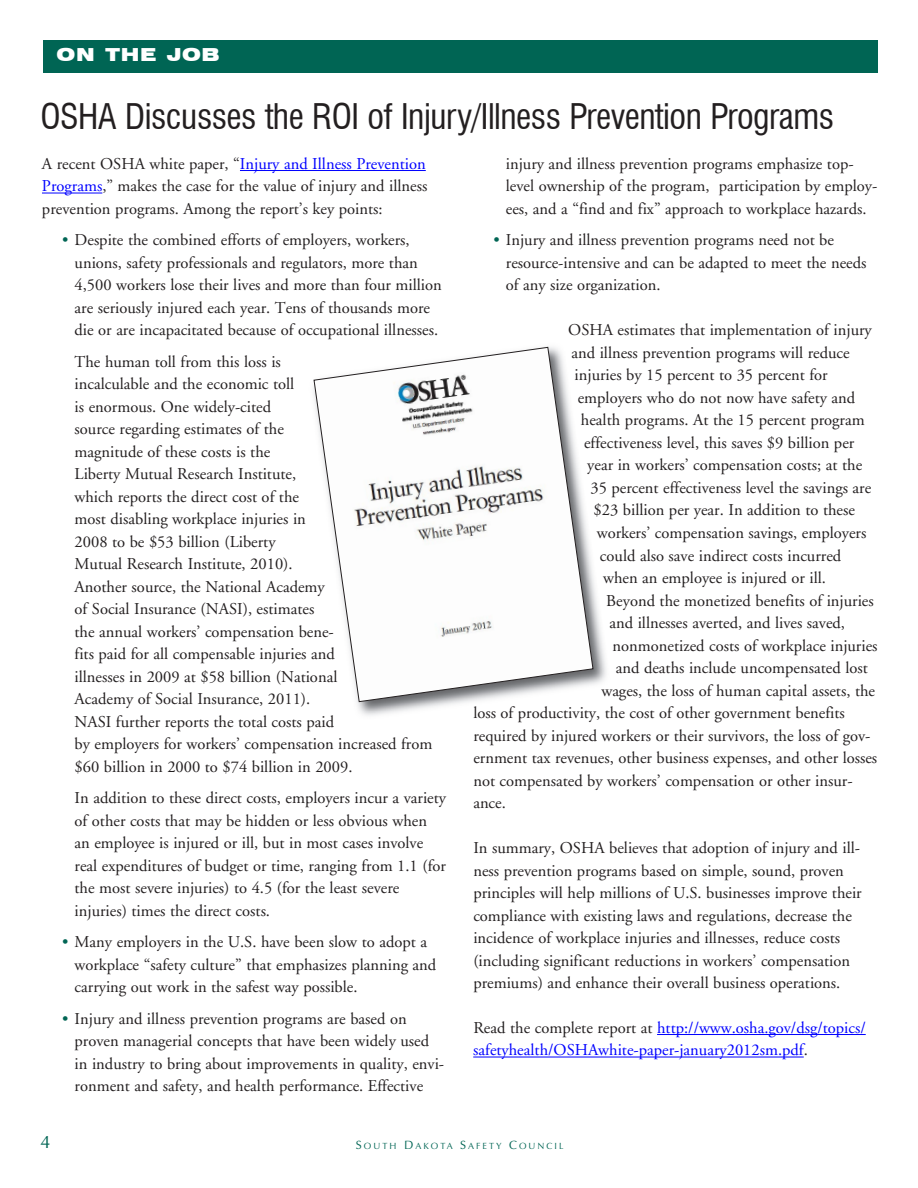
<style>
.page{position:relative;width:918px;height:1188px;background:#fff}
.page>*{position:absolute;margin:0;border:0;box-sizing:border-box;transform-origin:0 0}
.t1{font:34.5px "Swis 721 Cn BT";letter-spacing:-.015em;color:#231f20}
.t2{font:900 expanded 18px "Swiss 721 BT";letter-spacing:.04em;color:#fff}
.t3{font:18px "Optima";color:#006554}
.t4{font:16.5px/22.5px "Adobe Garamond";color:#231f20}
.t5{font:16.5px/22px "Adobe Garamond";color:#00f}
.t6{font:9px "Optima";letter-spacing:.22em;color:#006554}
.s1{color:#00f}
.s2{color:#006554}
.s3{color:#231f20}
.s4{font-size:12px}
</style>
<div class="page">
<div style="left:43px;top:40px;width:835px;height:33px;background:#006554"></div>
<hr style="left:240px;top:170px;width:186px;height:1px;background:#00f">
<hr style="left:42px;top:193px;width:60px;height:1px;background:#00f">
<hr style="left:657px;top:1034px;width:209px;height:1px;background:#00f">
<hr style="left:473px;top:1057px;width:331px;height:1px;background:#00f">
<img style="left:357px;top:346px;width:249px;height:370px">
<svg style="left:313px;top:347px;width:281px;height:355px"></svg>
<p class="t2" style="left:57px;top:44px;width:165px">ON THE JOB</p>
<h1 class="t1" style="left:40px;top:96px;width:795px">OSHA Discusses the ROI of Injury/Illness Prevention Programs</h1>
<p class="t4" style="left:42px;top:153px;width:387px;text-align:justify">A recent OSHA white paper, “<span class="s1">Injury and Illness Prevention Programs</span>,” makes the case for the value of injury and illness prevention programs. Among the report’s key points:</p>
<p class="t4" style="left:75px;top:229px;width:369px;text-indent:-12px"><span class="s2">•</span> Despite the combined efforts of employers, workers, unions, safety professionals and regulators, more than 4,500 workers lose their lives and more than four million are seriously injured each year. Tens of thousands more die or are incapacitated because of occupational illnesses.</p>
<p class="t4" style="left:75px;top:351px;width:359px">The human toll from this loss is<br>incalculable and the economic toll<br>is enormous. One widely-cited<br>source regarding estimates of the<br>magnitude of these costs is the<br>Liberty Mutual Research Institute,<br>which reports the direct cost of the<br>most disabling workplace injuries in<br>2008 to be $53 billion (Liberty<br>Mutual Research Institute, 2010).<br>Another source, the National Academy<br>of Social Insurance (NASI), estimates<br>the annual workers’ compensation bene-<br>fits paid for all compensable injuries and<br>illnesses in 2009 at $58 billion (National<br>Academy of Social Insurance, 2011).<br>NASI further reports the total costs paid<br>by employers for workers’ compensation increased from $60 billion in 2000 to $74 billion in 2009.</p>
<p class="t4" style="left:75px;top:787px;width:373px">In addition to these direct costs, employers incur a variety of other costs that may be hidden or less obvious when an employee is injured or ill, but in most cases involve real expenditures of budget or time, ranging from 1.1 (for the most severe injuries) to 4.5 (for the least severe injuries) times the direct costs.</p>
<p class="t4" style="left:75px;top:931px;width:363px;text-indent:-12px"><span class="s2">•</span> Many employers in the U.S. have been slow to adopt a workplace “safety culture” that emphasizes planning and carrying out work in the safest way possible.</p>
<p class="t4" style="left:75px;top:1008px;width:371px;text-indent:-12px"><span class="s2">•</span> Injury and illness prevention programs are based on proven managerial concepts that have been widely used in industry to bring about improvements in quality, envi&shy;ronment and safety, and health performance. Effective</p>
<p class="t4" style="left:506px;top:153px;width:373px">injury and illness prevention programs emphasize top&shy;level ownership of the program, participation by employ&shy;ees, and a “find and fix” approach to workplace hazards.</p>
<p class="t4" style="left:506px;top:229px;width:362px;text-indent:-12px"><span class="s2">•</span> Injury and illness prevention programs need not be resource-intensive and can be adapted to meet the needs of any size organization.</p>
<p class="t4" style="left:568px;top:319px;width:305px">OSHA estimates that implementation of injury</p>
<p class="t4" style="left:571px;top:342px;width:280px">and illness prevention programs will reduce</p>
<p class="t4" style="left:575px;top:364px;width:255px">injuries by 15 percent to 35 percent for</p>
<p class="t4" style="left:578px;top:387px;width:279px">employers who do not now have safety and</p>
<p class="t4" style="left:581px;top:409px;width:285px">health programs. At the 15 percent program</p>
<p class="t4" style="left:584px;top:432px;width:272px">effectiveness level, this saves $9 billion per</p>
<p class="t4" style="left:587px;top:454px;width:276px">year in workers’ compensation costs; at the</p>
<p class="t4" style="left:590px;top:477px;width:282px">35 percent effectiveness level the savings are</p>
<p class="t4" style="left:594px;top:499px;width:263px">$23 billion per year. In addition to these</p>
<p class="t4" style="left:597px;top:522px;width:271px">workers’ compensation savings, employers</p>
<p class="t4" style="left:600px;top:544px;width:243px">could also save indirect costs incurred</p>
<p class="t4" style="left:603px;top:567px;width:224px">when an employee is injured or ill.</p>
<p class="t4" style="left:606px;top:589px;width:269px">Beyond the monetized benefits of injuries</p>
<p class="t4" style="left:609px;top:612px;width:237px">and illnesses averted, and lives saved,</p>
<p class="t4" style="left:613px;top:634px;width:266px">nonmonetized costs of workplace injuries</p>
<p class="t4" style="left:616px;top:657px;width:254px">and deaths include uncompensated lost</p>
<p class="t4" style="left:601px;top:679px;width:275px">wages, the loss of human capital assets, the</p>
<p class="t4" style="left:473px;top:702px;width:373px">loss of productivity, the cost of other government benefits</p>
<p class="t4" style="left:473px;top:725px;width:399px">required by injured workers or their survivors, the loss of gov-</p>
<p class="t4" style="left:473px;top:747px;width:405px">ernment tax revenues, other business expenses, and other losses</p>
<p class="t4" style="left:473px;top:770px;width:381px">not compensated by workers’ compensation or other insur-</p>
<p class="t4" style="left:473px;top:792px;width:34px">ance.</p>
<p class="t4" style="left:473px;top:837px;width:390px">In summary, OSHA believes that adoption of injury and ill&shy;ness prevention programs based on simple, sound, proven principles will help millions of U.S. businesses improve their compliance with existing laws and regulations, decrease the incidence of workplace injuries and illnesses, reduce costs (including significant reductions in workers’ compensation premiums) and enhance their overall business operations.</p>
<p class="t5" style="left:473px;top:1017px;width:394px"><span class="s3">Read the complete report at</span> http://www.osha.gov/dsg/topics/ safetyhealth/OSHAwhite-paper-january2012sm.pdf<span class="s3">.</span></p>
<p class="t3" style="left:40px;top:1135px;width:12px">4</p>
<p class="t6" style="left:356px;top:1142px;width:209px"><span class="s4">S</span>OUTH <span class="s4">D</span>AKOTA <span class="s4">S</span>AFETY <span class="s4">C</span>OUNCIL</p>
</div>
